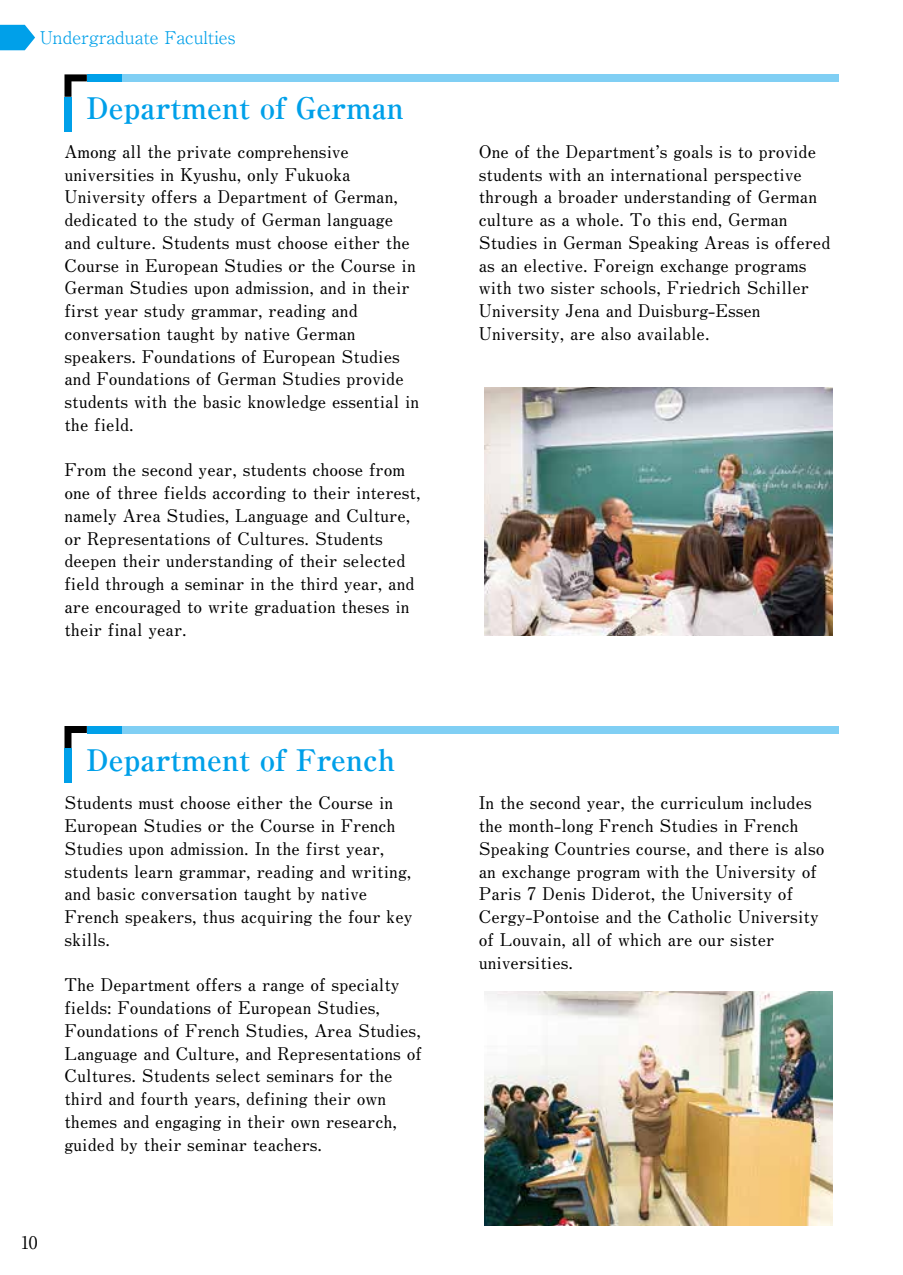
<style>
.page{position:relative;width:903px;height:1275px;background:#fff}
.page>*{position:absolute;margin:0;border:0;box-sizing:border-box;transform-origin:0 0}
.t1{font:700 29.75px "Ryumin Pr 6";color:#00a0e9}
.t2{font:700 17.5px/22.8px "Futo Min A101 Pr 6";color:#000}
.t3{font:300 17.5px "Ryumin Pr 6";color:#00a0e9}
.t4{font:17.5px "Ryumin Pr 6";color:#000}
</style>
<div class="page">
<svg style="left:64px;top:726px;width:23px;height:22px"></svg>
<div style="left:121px;top:726px;width:717px;height:7px;background:#80cff4"></div>
<div style="left:87px;top:726px;width:34px;height:7px;background:#00a0e9"></div>
<div style="left:64px;top:748px;width:7px;height:35px;background:#00a0e9"></div>
<svg style="left:64px;top:74px;width:23px;height:23px"></svg>
<div style="left:121px;top:74px;width:717px;height:7px;background:#80cff4"></div>
<div style="left:87px;top:74px;width:34px;height:7px;background:#00a0e9"></div>
<div style="left:64px;top:97px;width:7px;height:34px;background:#00a0e9"></div>
<img style="left:485px;top:387px;width:347px;height:248px">
<img style="left:485px;top:992px;width:347px;height:233px">
<svg style="left:0;top:25px;width:35px;height:25px"></svg>
<p class="t3" style="left:40px;top:23px;width:197px">Undergraduate Faculties</p>
<p class="t1" style="left:86px;top:84px;width:319px">Department of German</p>
<p class="t2" style="left:64px;top:139px;width:356px">Among all the private comprehensive universities in Kyushu, only Fukuoka University offers a Department of German, dedicated to the study of German language and culture. Students must choose either the Course in European Studies or the Course in German Studies upon admission, and in their first year study grammar, reading and conversation taught by native German speakers. Foundations of European Studies and Foundations of German Studies provide students with the basic knowledge essential in the field.</p>
<p class="t2" style="left:64px;top:458px;width:358px">From the second year, students choose from one of three fields according to their interest, namely Area Studies, Language and Culture, or Representations of Cultures. Students deepen their understanding of their selected field through a seminar in the third year, and are encouraged to write graduation theses in their final year.</p>
<p class="t1" style="left:86px;top:736px;width:310px">Department of French</p>
<p class="t2" style="left:64px;top:791px;width:349px">Students must choose either the Course in European Studies or the Course in French Studies upon admission. In the first year, students learn grammar, reading and writing, and basic conversation taught by native French speakers, thus acquiring the four key skills.</p>
<p class="t2" style="left:64px;top:973px;width:359px">The Department offers a range of specialty fields: Foundations of European Studies, Foundations of French Studies, Area Studies, Language and Culture, and Representations of Cultures. Students select seminars for the third and fourth years, defining their own themes and engaging in their own research, guided by their seminar teachers.</p>
<p class="t4" style="left:21px;top:1229px;width:18px">10</p>
<p class="t2" style="left:479px;top:139px;width:353px">One of the Department’s goals is to provide students with an international perspective through a broader understanding of German culture as a whole. To this end, German Studies in German Speaking Areas is offered as an elective. Foreign exchange programs with two sister schools, Friedrich Schiller University Jena and Duisburg-Essen University, are also available.</p>
<p class="t2" style="left:479px;top:791px;width:347px">In the second year, the curriculum includes the month-long French Studies in French Speaking Countries course, and there is also an exchange program with the University of Paris 7 Denis Diderot, the University of Cergy-Pontoise and the Catholic University of Louvain, all of which are our sister universities.</p>
</div>
